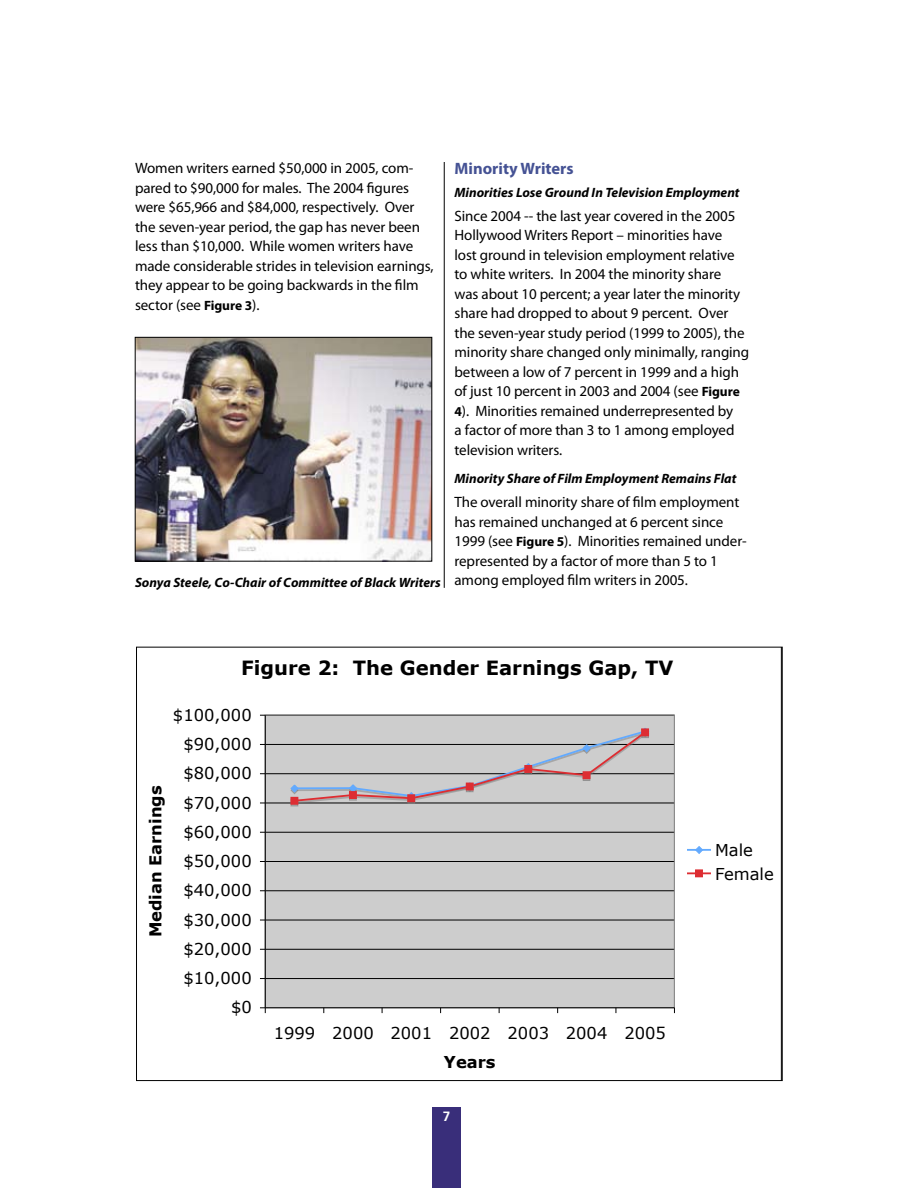
<style>
.page{position:relative;width:918px;height:1188px;background:#fff}
.page>*{position:absolute;margin:0;border:0;box-sizing:border-box;transform-origin:0 0}
.t1{font:700 19.65px "Verdana";color:#000}
.t2{font:700 16.5px "Myriad Pro";color:#455294}
.t3{font:16.35px/23.5px "Verdana";color:#000}
.t4{font:700 16.35px "Verdana";color:#000}
.t5{font:15px/19.5px "Myriad Pro";letter-spacing:-.005em;color:#000}
.t6{font:italic 700 13.5px "Myriad Pro";color:#000}
.s1{font-weight:700;font-size:13.5px}
</style>
<div class="page">
<div style="left:433px;top:1107px;width:28px;height:81px;background:#392e7a"></div>
<svg style="left:260px;top:649px;width:521px;height:430px"></svg>
<div style="left:265px;top:715px;width:409px;height:293px;background:#cdcdcd"></div>
<hr style="left:265px;top:978px;width:409px;height:1px;background:#000">
<hr style="left:265px;top:949px;width:409px;height:1px;background:#000">
<hr style="left:265px;top:920px;width:409px;height:1px;background:#000">
<hr style="left:265px;top:891px;width:409px;height:1px;background:#000">
<hr style="left:265px;top:861px;width:409px;height:1px;background:#000">
<hr style="left:265px;top:832px;width:409px;height:1px;background:#000">
<hr style="left:265px;top:803px;width:409px;height:1px;background:#000">
<hr style="left:265px;top:773px;width:409px;height:1px;background:#000">
<hr style="left:265px;top:744px;width:409px;height:1px;background:#000">
<div style="left:265px;top:715px;width:410px;height:293px;border:1px solid #808080"></div>
<hr style="left:265px;top:715px;width:1px;height:293px;background:#000">
<hr style="left:265px;top:1008px;width:409px;height:1px;background:#000">
<svg style="left:260px;top:1008px;width:6px;height:5px"></svg>
<div style="left:290px;top:799px;width:8px;height:8px;border:1px solid #7f7f7f"></div>
<svg style="left:290px;top:731px;width:360px;height:74px"></svg>
<div style="left:291px;top:797px;width:7px;height:7px;background:#dd2d32"></div>
<div style="left:290px;top:797px;width:8px;height:8px;border:1px solid #dd2d32"></div>
<div style="left:349px;top:792px;width:7px;height:6px;background:#dd2d32"></div>
<div style="left:349px;top:791px;width:8px;height:8px;border:1px solid #dd2d32"></div>
<div style="left:408px;top:795px;width:7px;height:7px;background:#dd2d32"></div>
<div style="left:407px;top:794px;width:8px;height:8px;border:1px solid #dd2d32"></div>
<div style="left:466px;top:783px;width:7px;height:7px;background:#dd2d32"></div>
<div style="left:466px;top:783px;width:8px;height:7px;border:1px solid #dd2d32"></div>
<div style="left:525px;top:766px;width:7px;height:6px;background:#dd2d32"></div>
<div style="left:524px;top:765px;width:8px;height:8px;border:1px solid #dd2d32"></div>
<div style="left:583px;top:772px;width:7px;height:7px;background:#dd2d32"></div>
<div style="left:583px;top:771px;width:7px;height:8px;border:1px solid #dd2d32"></div>
<div style="left:642px;top:729px;width:7px;height:7px;background:#dd2d32"></div>
<div style="left:641px;top:728px;width:8px;height:8px;border:1px solid #dd2d32"></div>
<div style="left:682px;top:838px;width:97px;height:47px;background:#fff"></div>
<hr style="left:687px;top:849px;width:24px;height:2px;background:#63aafe">
<svg style="left:694px;top:846px;width:10px;height:8px"></svg>
<hr style="left:687px;top:872px;width:24px;height:2px;background:#dd2d32">
<div style="left:696px;top:870px;width:6px;height:7px;background:#dd2d32"></div>
<div style="left:695px;top:869px;width:8px;height:8px;border:1px solid #dd2d32"></div>
<img style="left:137px;top:339px;width:293px;height:220px">
<div style="left:135px;top:337px;width:297px;height:224px;border:1px solid #000"></div>
<hr style="left:444px;top:162px;width:1px;height:426px;background:#000">
<p class="t5" style="left:135px;top:158px;width:300px">Women writers earned $50,000 in 2005, com&shy;pared to $90,000 for males. The 2004 figures were $65,966 and $84,000, respectively. Over the seven-year period, the gap has never been less than $10,000. While women writers have made considerable strides in television earnings, they appear to be going backwards in the film sector (see <span class="s1">Figure 3</span>).</p>
<p class="t2" style="left:454px;top:158px;width:121px">Minority Writers</p>
<p class="t6" style="left:454px;top:184px;width:287px">Minorities Lose Ground In Television Employment</p>
<p class="t5" style="left:454px;top:206px;width:296px">Since 2004 -- the last year covered in the 2005<br>Hollywood Writers Report – minorities have<br>lost ground in television employment relative to white writers. In 2004 the minority share<br>was about 10 percent; a year later the minority share had dropped to about 9 percent. Over the seven-year study period (1999 to 2005), the minority share changed only minimally, ranging between a low of 7 percent in 1999 and a high of just 10 percent in 2003 and 2004 (see <span class="s1">Figure 4</span>). Minorities remained underrepresented by<br>a factor of more than 3 to 1 among employed television writers.</p>
<p class="t6" style="left:454px;top:470px;width:284px">Minority Share of Film Employment Remains Flat</p>
<p class="t5" style="left:454px;top:492px;width:294px">The overall minority share of film employment has remained unchanged at 6 percent since 1999 (see <span class="s1">Figure 5</span>). Minorities remained under&shy;represented by a factor of more than 5 to 1 among employed film writers in 2005.</p>
<p class="t6" style="left:135px;top:574px;width:307px">Sonya Steele, Co-Chair of Committee of Black Writers</p>
<h1 class="t1" style="left:241px;top:661px;width:434px">Figure 2: The Gender Earnings Gap, TV</h1>
<p class="t3" style="left:173px;top:704px;width:80px">$100,000</p>
<p class="t3" style="left:183px;top:734px;width:70px">$90,000</p>
<p class="t4" style="left:149px;top:937px;width:153px;rotate:-90deg">Median Earnings</p>
<p class="t3" style="left:183px;top:763px;width:70px">$80,000</p>
<p class="t3" style="left:183px;top:792px;width:70px">$70,000</p>
<p class="t3" style="left:183px;top:821px;width:70px">$60,000</p>
<p class="t3" style="left:183px;top:851px;width:70px">$50,000</p>
<p class="t3" style="left:183px;top:880px;width:70px">$40,000</p>
<p class="t3" style="left:183px;top:909px;width:70px">$30,000</p>
<p class="t3" style="left:183px;top:938px;width:70px">$20,000</p>
<p class="t3" style="left:183px;top:968px;width:70px">$10,000</p>
<p class="t3" style="left:231px;top:997px;width:22px">$0</p>
<p class="t3" style="left:274px;top:1022px;width:394px">1999 2000 2001 2002 2003 2004 2005</p>
<p class="t4" style="left:444px;top:1055px;width:53px">Years</p>
<p class="t3" style="left:715px;top:840px;width:60px">Male<br>Female</p>
</div>
